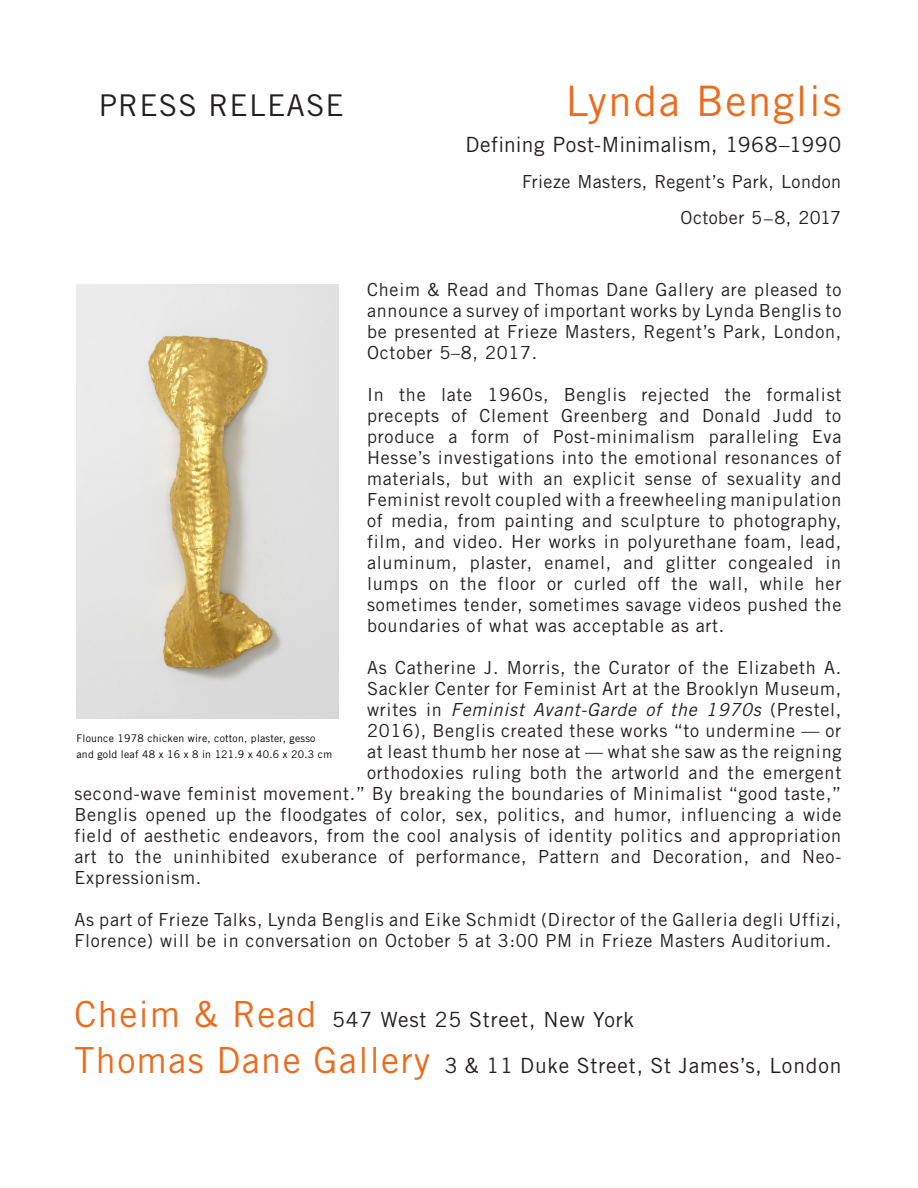
<style>
.page{position:relative;width:918px;height:1188px;background:#fff}
.page>*{position:absolute;margin:0;border:0;box-sizing:border-box;transform-origin:0 0}
.t1{font:42px "Trade Gothic LT Std";letter-spacing:.04em;color:#ea6d1f}
.t2{font:30px "Trade Gothic LT Std";letter-spacing:.04em;color:#231f20}
.t3{font:21px "Trade Gothic LT Std";letter-spacing:.04em;color:#231f20}
.t4{font:21px "Trade Gothic LT Std";letter-spacing:.015em;color:#231f20}
.t5{font:18px/21px "Trade Gothic LT Std";letter-spacing:.04em;color:#231f20;text-align:justify}
.t6{font:italic 18px "Trade Gothic LT Std";letter-spacing:.04em;color:#231f20}
.t7{font:10.5px "Trade Gothic LT Std";letter-spacing:.02em;color:#000}
.s1{font-family:"Janson Text LT Std";font-style:italic}
.s2{font-style:normal}
.s3{font-size:36px;color:#ea6d1f}
</style>
<div class="page">
<img style="left:77px;top:284px;width:261px;height:434px">
<p class="t2" style="left:99px;top:88px;width:247px">PRESS RELEASE</p>
<p class="t1" style="left:566px;top:76px;width:277px">Lynda Benglis</p>
<p class="t4" style="left:465px;top:132px;width:377px">Defining Post-Minimalism, 1968–1990</p>
<p class="t5" style="left:522px;top:171px;width:321px">Frieze Masters, Regent’s Park, London</p>
<p class="t5" style="left:680px;top:207px;width:162px">October 5<span class="s1">–</span>8, 2017</p>
<p class="t5" style="left:367px;top:279px;width:476px">Cheim &amp; Read and Thomas Dane Gallery are pleased to announce a survey of important works by Lynda Benglis to be presented at Frieze Masters, Regent’s Park, London, October 5–8, 2017.</p>
<p class="t5" style="left:367px;top:384px;width:476px">In the late 1960s, Benglis rejected the formalist precepts of Clement Greenberg and Donald Judd to produce a form of Post-minimalism paralleling Eva Hesse’s investigations into the emotional resonances of materials, but with an explicit sense of sexuality and Feminist revolt coupled with a freewheeling manipulation of media, from painting and sculpture to photography, film, and video. Her works in polyurethane foam, lead, aluminum, plaster, enamel, and glitter congealed in lumps on the floor or curled off the wall, while her sometimes tender, sometimes savage videos pushed the boundaries of what was acceptable as art.</p>
<p class="t5" style="left:367px;top:657px;width:476px">As Catherine J. Morris, the Curator of the Elizabeth A.</p>
<p class="t5" style="left:367px;top:678px;width:476px">Sackler Center for Feminist Art at the Brooklyn Museum,</p>
<p class="t6" style="left:367px;top:699px;width:476px"><span class="s2">writes in</span> Feminist Avant-Garde of the 1970s <span class="s2">(Prestel,</span></p>
<p class="t5" style="left:367px;top:720px;width:476px">2016), Benglis created these works “to undermine — or</p>
<p class="t5" style="left:367px;top:741px;width:476px">at least thumb her nose at — what she saw as the reigning</p>
<p class="t5" style="left:367px;top:762px;width:476px">orthodoxies ruling both the artworld and the emergent</p>
<p class="t5" style="left:75px;top:783px;width:768px">second-wave feminist movement.” By breaking the boundaries of Minimalist “good taste,”</p>
<p class="t5" style="left:75px;top:804px;width:768px">Benglis opened up the floodgates of color, sex, politics, and humor, influencing a wide</p>
<p class="t5" style="left:75px;top:825px;width:768px">field of aesthetic endeavors, from the cool analysis of identity politics and appropriation</p>
<p class="t5" style="left:75px;top:846px;width:768px">art to the uninhibited exuberance of performance, Pattern and Decoration, and Neo-</p>
<p class="t5" style="left:75px;top:867px;width:128px">Expressionism.</p>
<p class="t5" style="left:75px;top:909px;width:768px">As part of Frieze Talks, Lynda Benglis and Eike Schmidt (Director of the Galleria degli Uffizi,<br>Florence) will be in conversation on October 5 at 3:00 PM in Frieze Masters Auditorium.</p>
<p class="t7" style="left:77px;top:732px;width:241px">Flounce 1978 chicken wire, cotton, plaster, gesso</p>
<p class="t7" style="left:77px;top:748px;width:257px">and gold leaf 48 x 16 x 8 in 121.9 x 40.6 x 20.3 cm</p>
<p class="t3" style="left:75px;top:1007px;width:561px"><span class="s3">Cheim &amp; Read</span> 547 West 25 Street, New York</p>
<p class="t3" style="left:75px;top:1053px;width:768px"><span class="s3">Thomas Dane Gallery</span> 3 &amp; 11 Duke Street, St James’s, London</p>
</div>
